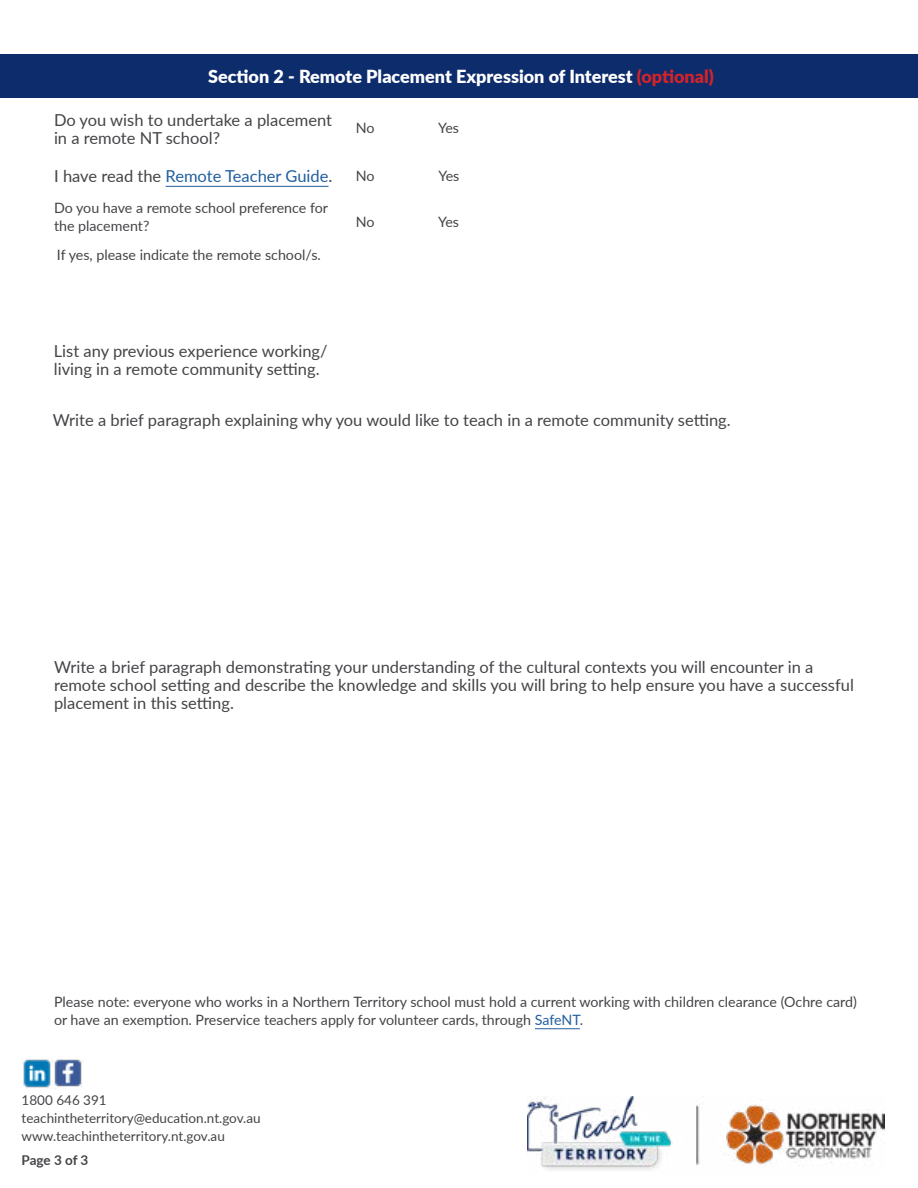
<style>
.page{position:relative;width:918px;height:1188px;background:#fff}
.page>*{position:absolute;margin:0;border:0;box-sizing:border-box;transform-origin:0 0}
.t1{font:900 18px "Lato";color:#fff}
.t2{font:16.5px/18px "Lato";color:#454347}
.t3{font:16.5px "Lato";color:#215e9e}
.t4{font:14.25px/18px "Lato";color:#454347}
.t5{font:13.5px/18px "Lato";color:#454347}
.t6{font:700 13.5px "Lato";letter-spacing:-.01em;color:#454347}
.s1{color:#d2232a}
.s2{color:#454347}
.s3{color:#215e9e}
</style>
<div class="page">
<div style="left:0;top:54px;width:918px;height:44px;background:#0d2c6c"></div>
<hr style="left:535px;top:1028px;width:45px;height:1px;background:#215e9e">
<hr style="left:166px;top:186px;width:163px;height:1px;background:#215e9e">
<img style="left:23px;top:1059px;width:61px;height:30px">
<img style="left:527px;top:1096px;width:358px;height:74px">
<p class="t1" style="left:208px;top:63px;width:507px">Section 2 - Remote Placement Expression of Interest <span class="s1">(optional)</span></p>
<p class="t2" style="left:54px;top:111px;width:280px">Do you wish to undertake a placement in a remote NT school?</p>
<p class="t4" style="left:356px;top:119px;width:20px">No</p>
<p class="t4" style="left:438px;top:119px;width:23px">Yes</p>
<p class="t3" style="left:54px;top:165px;width:280px"><span class="s2">I have read the</span> Remote Teacher Guide<span class="s2">.</span></p>
<p class="t4" style="left:356px;top:166px;width:20px">No</p>
<p class="t4" style="left:438px;top:166px;width:23px">Yes</p>
<p class="t4" style="left:54px;top:198px;width:276px">Do you have a remote school preference for the placement?</p>
<p class="t4" style="left:57px;top:245px;width:266px">If yes, please indicate the remote school/s.</p>
<p class="t4" style="left:356px;top:212px;width:20px">No</p>
<p class="t4" style="left:438px;top:212px;width:23px">Yes</p>
<p class="t2" style="left:54px;top:342px;width:275px">List any previous experience working/ living in a remote community setting.</p>
<p class="t2" style="left:53px;top:411px;width:679px">Write a brief paragraph explaining why you would like to teach in a remote community setting.</p>
<p class="t2" style="left:54px;top:657px;width:801px">Write a brief paragraph demonstrating your understanding of the cultural contexts you will encounter in a remote school setting and describe the knowledge and skills you will bring to help ensure you have a successful placement in this setting.</p>
<p class="t4" style="left:54px;top:993px;width:804px">Please note: everyone who works in a Northern Territory school must hold a current working with children clearance (Ochre card) or have an exemption. Preservice teachers apply for volunteer cards, through <span class="s3">SafeNT</span>.</p>
<p class="t5" style="left:22px;top:1091px;width:241px">1800 646 391 teachintheterritory@education.nt.gov.au www.teachintheterritory.nt.gov.au</p>
<p class="t6" style="left:22px;top:1150px;width:68px">Page 3 of 3</p>
</div>
